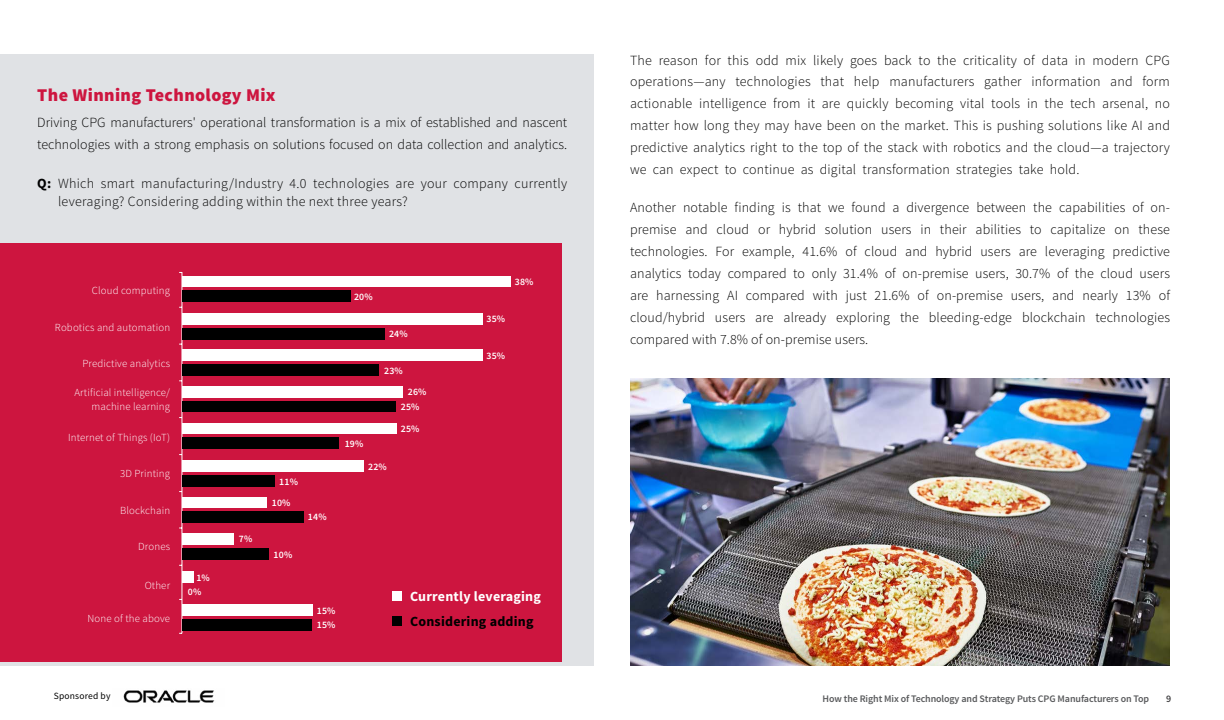
<style>
.page{position:relative;width:1224px;height:720px;background:#fff}
.page>*{position:absolute;margin:0;border:0;box-sizing:border-box;transform-origin:0 0}
.t1{font:900 18px "Source Sans Pro";letter-spacing:.02em;color:#cd153f}
.t2{font:300 14px/22px "Source Sans Pro";letter-spacing:.01em;color:#000}
.t3{font:700 14px "Source Sans Pro";letter-spacing:.015em;color:#fff}
.t4{font:700 14px "Source Sans Pro";letter-spacing:.015em;color:#000}
.t5{font:300 10.8px "Source Sans Pro";letter-spacing:.015em;color:#fff}
.t6{font:600 10px "Source Sans Pro";letter-spacing:-.01em;color:#58595b}
.t7{font:600 10px "Source Sans Pro";color:#414042}
.t8{font:600 9.8px/20.9px "Source Sans Pro";letter-spacing:.015em;color:#fff}
.t9{font:9.5px "Source Sans Pro";letter-spacing:.02em;color:#000}
.s1{font-weight:700}
</style>
<div class="page">
<img style="left:123px;top:690px;width:92px;height:13px">
<div style="left:0;top:54px;width:594px;height:612px;background:#e0e2e5"></div>
<div style="left:0;top:244px;width:562px;height:418px;background:#cd153f"></div>
<div style="left:182px;top:276px;width:328px;height:11px;background:#fff"></div>
<div style="left:182px;top:313px;width:300px;height:11px;background:#fff"></div>
<div style="left:182px;top:350px;width:301px;height:11px;background:#fff"></div>
<div style="left:182px;top:386px;width:221px;height:11px;background:#fff"></div>
<div style="left:182px;top:424px;width:215px;height:10px;background:#fff"></div>
<div style="left:182px;top:460px;width:182px;height:12px;background:#fff"></div>
<div style="left:182px;top:497px;width:85px;height:11px;background:#fff"></div>
<div style="left:182px;top:533px;width:51px;height:12px;background:#fff"></div>
<div style="left:182px;top:571px;width:11px;height:11px;background:#fff"></div>
<div style="left:182px;top:604px;width:130px;height:12px;background:#fff"></div>
<hr style="left:182px;top:272px;width:1px;height:361px;background:#fff">
<div style="left:393px;top:592px;width:9px;height:9px;background:#fff"></div>
<div style="left:393px;top:617px;width:9px;height:9px;background:#000"></div>
<div style="left:182px;top:290px;width:168px;height:12px;background:#000"></div>
<div style="left:182px;top:328px;width:203px;height:11px;background:#000"></div>
<div style="left:182px;top:365px;width:197px;height:11px;background:#000"></div>
<div style="left:182px;top:401px;width:214px;height:10px;background:#000"></div>
<div style="left:182px;top:438px;width:157px;height:11px;background:#000"></div>
<div style="left:182px;top:475px;width:93px;height:11px;background:#000"></div>
<div style="left:182px;top:511px;width:122px;height:12px;background:#000"></div>
<div style="left:182px;top:548px;width:87px;height:11px;background:#000"></div>
<div style="left:182px;top:619px;width:130px;height:11px;background:#000"></div>
<img style="left:630px;top:378px;width:539px;height:288px">
<h2 class="t1" style="left:37px;top:83px;width:240px">The Winning Technology Mix</h2>
<p class="t2" style="left:37px;top:111px;width:531px">Driving CPG manufacturers' operational transformation is a mix of established and nascent technologies with a strong emphasis on solutions focused on data collection and analytics.</p>
<p class="t2" style="left:58px;top:174px;width:511px;line-height:18px;text-indent:-21px"><span class="s1">Q:</span> Which smart manufacturing/Industry 4.0 technologies are your company currently leveraging? Considering adding within the next three years?</p>
<p class="t5" style="left:92px;top:284px;width:80px">Cloud computing</p>
<p class="t5" style="left:55px;top:320px;width:117px">Robotics and automation</p>
<p class="t5" style="left:82px;top:357px;width:89px">Predictive analytics</p>
<p class="t8" style="left:354px;top:287px;width:20px">20%</p>
<p class="t8" style="left:389px;top:324px;width:20px">24%</p>
<p class="t8" style="left:384px;top:361px;width:20px">23%</p>
<p class="t8" style="left:515px;top:272px;width:20px">38%</p>
<p class="t8" style="left:487px;top:309px;width:20px">35%</p>
<p class="t8" style="left:487px;top:346px;width:20px">35%</p>
<p class="t5" style="left:74px;top:386px;width:97px">Artificial intelligence/</p>
<p class="t8" style="left:408px;top:382px;width:20px">26%</p>
<p class="t5" style="left:92px;top:399px;width:80px">machine learning</p>
<p class="t8" style="left:401px;top:396px;width:20px">25%</p>
<p class="t8" style="left:401px;top:419px;width:20px">25%</p>
<p class="t5" style="left:68px;top:431px;width:104px">Internet of Things (IoT)</p>
<p class="t8" style="left:345px;top:434px;width:20px">19%</p>
<p class="t8" style="left:368px;top:456px;width:20px">22%</p>
<p class="t5" style="left:120px;top:467px;width:52px">3D Printing</p>
<p class="t8" style="left:272px;top:471px;width:28px;text-indent:7px">11%<br>10%</p>
<p class="t5" style="left:120px;top:504px;width:52px">Blockchain</p>
<p class="t8" style="left:308px;top:507px;width:20px">14%</p>
<p class="t8" style="left:239px;top:529px;width:15px">7%</p>
<p class="t5" style="left:138px;top:540px;width:33px">Drones</p>
<p class="t8" style="left:274px;top:544px;width:20px">10%</p>
<p class="t8" style="left:196px;top:567px;width:15px">1%</p>
<p class="t5" style="left:145px;top:579px;width:27px">Other</p>
<p class="t8" style="left:188px;top:581px;width:15px">0%</p>
<p class="t3" style="left:410px;top:588px;width:132px">Currently leveraging</p>
<p class="t8" style="left:317px;top:601px;width:20px">15%</p>
<p class="t5" style="left:87px;top:612px;width:84px">None of the above</p>
<p class="t8" style="left:317px;top:615px;width:20px">15%</p>
<h3 class="t4" style="left:410px;top:612px;width:125px">Considering adding</h3>
<p class="t9" style="left:54px;top:690px;width:58px">Sponsored by</p>
<p class="t2" style="left:630px;top:49px;width:542px;text-align:justify">The reason for this odd mix likely goes back to the criticality of data in modern CPG operations—any technologies that help manufacturers gather information and form actionable intelligence from it are quickly becoming vital tools in the tech arsenal, no matter how long they may have been on the market. This is pushing solutions like AI and predictive analytics right to the top of the stack with robotics and the cloud—a trajectory we can expect to continue as digital transformation strategies take hold.</p>
<p class="t2" style="left:630px;top:197px;width:542px;text-align:justify">Another notable finding is that we found a divergence between the capabilities of on&shy;premise and cloud or hybrid solution users in their abilities to capitalize on these technologies. For example, 41.6% of cloud and hybrid users are leveraging predictive analytics today compared to only 31.4% of on-premise users, 30.7% of the cloud users are harnessing AI compared with just 21.6% of on-premise users, and nearly 13% of cloud/hybrid users are already exploring the bleeding-edge blockchain technologies compared with 7.8% of on-premise users.</p>
<p class="t6" style="left:823px;top:693px;width:328px">How the Right Mix of Technology and Strategy Puts CPG Manufacturers on Top</p>
<p class="t7" style="left:1166px;top:693px;width:7px">9</p>
</div>
